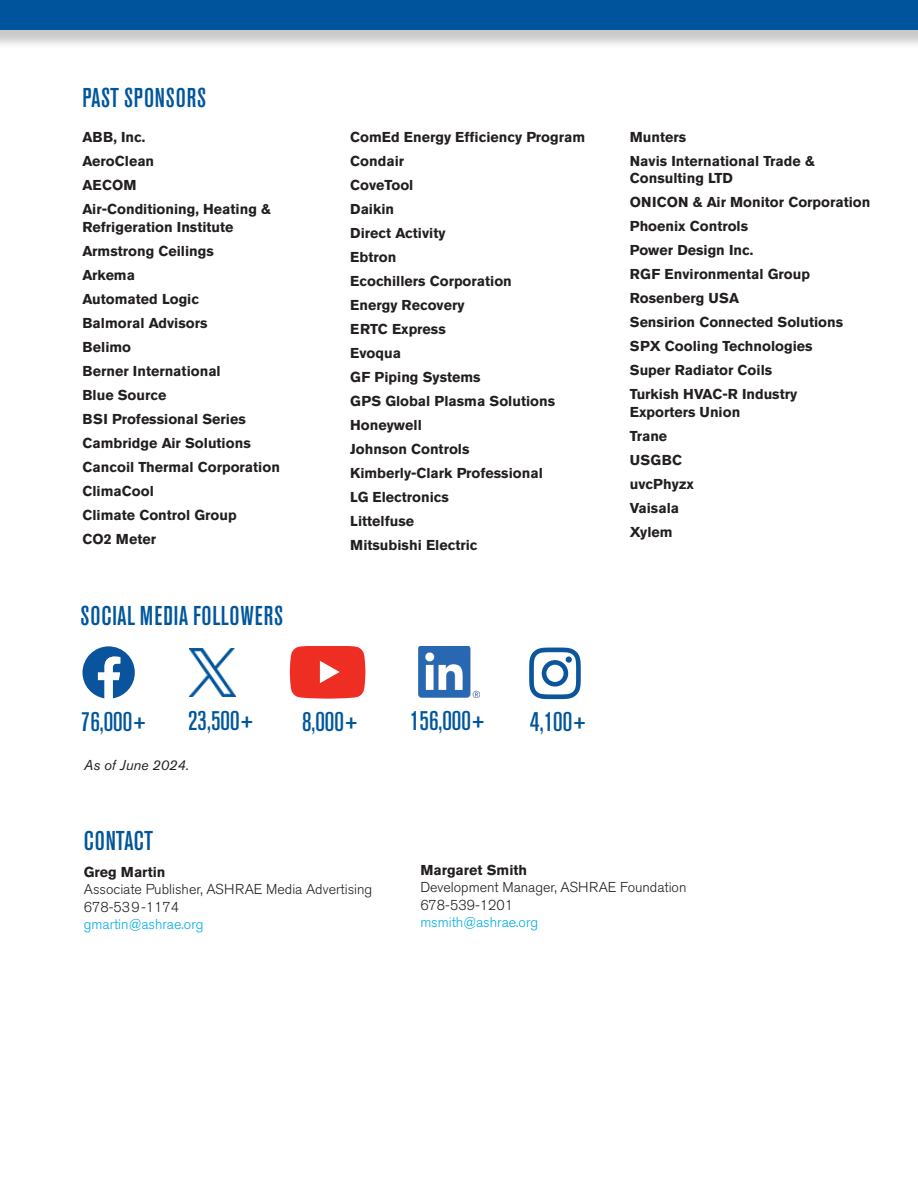
<style>
.page{position:relative;width:918px;height:1188px;background:#fff}
.page>*{position:absolute;margin:0;border:0;box-sizing:border-box;transform-origin:0 0}
.t1{font:500 condensed 27px "Akzidenz Grotesk BE";letter-spacing:.03em;color:#00569c}
.t2{font:500 condensed 27px "Akzidenz Grotesk BE";letter-spacing:.01em;color:#00569c}
.t3{font:500 condensed 26.85px "Akzidenz Grotesk BE";color:#00569c}
.t4{font:700 14.25px/18px "Akzidenz Grotesk BE";color:#231f20}
.t5{font:300 14.25px "Akzidenz Grotesk BE";color:#231f20}
.t6{font:300 14.25px "Akzidenz Grotesk BE";color:#00aee4}
.t7{font:italic 14.25px "Akzidenz Grotesk BE";color:#231f20}
</style>
<div class="page">
<div style="left:0;top:0;width:918px;height:49px;background:#231f20;opacity:.24"></div>
<div style="left:0;top:0;width:918px;height:30px;background:#00549b"></div>
<svg style="left:83px;top:646px;width:52px;height:53px"></svg>
<svg style="left:290px;top:647px;width:75px;height:52px;background:#ef4439"></svg>
<img style="left:418px;top:647px;width:62px;height:51px">
<svg style="left:529px;top:648px;width:52px;height:51px"></svg>
<div style="left:566px;top:656px;width:6px;height:7px;background:#0b559d;border-radius:50%"></div>
<img style="left:188px;top:648px;width:49px;height:49px">
<p class="t1" style="left:82px;top:82px;width:125px">PAST SPONSORS</p>
<p class="t4" style="left:82px;top:128px;width:64px">ABB, Inc.</p>
<p class="t4" style="left:82px;top:152px;width:73px">AeroClean</p>
<p class="t4" style="left:82px;top:176px;width:55px">AECOM</p>
<p class="t4" style="left:82px;top:200px;width:190px">Air-Conditioning, Heating &amp;<br>Refrigeration Institute</p>
<p class="t4" style="left:82px;top:242px;width:133px">Armstrong Ceilings</p>
<p class="t4" style="left:82px;top:266px;width:54px">Arkema</p>
<p class="t4" style="left:82px;top:290px;width:118px">Automated Logic</p>
<p class="t4" style="left:82px;top:314px;width:126px">Balmoral Advisors</p>
<p class="t4" style="left:82px;top:338px;width:50px">Belimo</p>
<p class="t4" style="left:82px;top:362px;width:140px">Berner International</p>
<p class="t4" style="left:82px;top:386px;width:85px">Blue Source</p>
<p class="t4" style="left:82px;top:410px;width:165px">BSI Professional Series</p>
<p class="t4" style="left:82px;top:434px;width:170px">Cambridge Air Solutions</p>
<p class="t4" style="left:82px;top:458px;width:199px">Cancoil Thermal Corporation</p>
<p class="t4" style="left:82px;top:482px;width:73px">ClimaCool</p>
<p class="t4" style="left:82px;top:506px;width:156px">Climate Control Group</p>
<p class="t4" style="left:82px;top:530px;width:75px">CO2 Meter</p>
<p class="t1" style="left:81px;top:601px;width:204px">SOCIAL MEDIA FOLLOWERS</p>
<p class="t4" style="left:350px;top:128px;width:236px">ComEd Energy Efficiency Program</p>
<p class="t4" style="left:350px;top:152px;width:55px">Condair</p>
<p class="t4" style="left:350px;top:176px;width:65px">CoveTool</p>
<p class="t4" style="left:350px;top:200px;width:45px">Daikin</p>
<p class="t4" style="left:350px;top:224px;width:97px">Direct Activity</p>
<p class="t4" style="left:350px;top:248px;width:48px">Ebtron</p>
<p class="t4" style="left:350px;top:272px;width:163px">Ecochillers Corporation</p>
<p class="t4" style="left:350px;top:296px;width:116px">Energy Recovery</p>
<p class="t4" style="left:350px;top:320px;width:97px">ERTC Express</p>
<p class="t4" style="left:350px;top:344px;width:52px">Evoqua</p>
<p class="t4" style="left:350px;top:368px;width:132px">GF Piping Systems</p>
<p class="t4" style="left:350px;top:392px;width:206px">GPS Global Plasma Solutions</p>
<p class="t4" style="left:350px;top:416px;width:73px">Honeywell</p>
<p class="t4" style="left:350px;top:440px;width:121px">Johnson Controls</p>
<p class="t4" style="left:350px;top:464px;width:194px">Kimberly-Clark Professional</p>
<p class="t4" style="left:350px;top:488px;width:100px">LG Electronics</p>
<p class="t4" style="left:350px;top:512px;width:65px">Littelfuse</p>
<p class="t4" style="left:350px;top:536px;width:129px">Mitsubishi Electric</p>
<p class="t3" style="left:81px;top:706px;width:68px">76,000+</p>
<p class="t3" style="left:188px;top:705px;width:68px">23,500+</p>
<p class="t3" style="left:302px;top:706px;width:58px">8,000+</p>
<p class="t3" style="left:410px;top:706px;width:77px">156,000+</p>
<p class="t7" style="left:84px;top:756px;width:107px">As of June 2024.</p>
<p class="t3" style="left:530px;top:707px;width:58px">4,100+</p>
<p class="t4" style="left:630px;top:128px;width:58px">Munters</p>
<p class="t4" style="left:630px;top:152px;width:186px;line-height:17.2px">Navis International Trade &amp;<br>Consulting LTD</p>
<p class="t4" style="left:630px;top:193px;width:242px">ONICON &amp; Air Monitor Corporation</p>
<p class="t4" style="left:630px;top:217px;width:120px">Phoenix Controls</p>
<p class="t4" style="left:630px;top:241px;width:125px">Power Design Inc.</p>
<p class="t4" style="left:630px;top:265px;width:182px">RGF Environmental Group</p>
<p class="t4" style="left:630px;top:289px;width:111px">Rosenberg USA</p>
<p class="t4" style="left:630px;top:313px;width:215px">Sensirion Connected Solutions</p>
<p class="t4" style="left:630px;top:337px;width:184px">SPX Cooling Technologies</p>
<p class="t4" style="left:630px;top:361px;width:144px">Super Radiator Coils</p>
<p class="t4" style="left:630px;top:385px;width:169px">Turkish HVAC-R Industry</p>
<p class="t4" style="left:630px;top:403px;width:112px">Exporters Union</p>
<p class="t4" style="left:630px;top:427px;width:39px">Trane</p>
<p class="t4" style="left:630px;top:451px;width:54px">USGBC</p>
<p class="t4" style="left:630px;top:475px;width:66px">uvcPhyzx</p>
<p class="t4" style="left:630px;top:499px;width:51px">Vaisala</p>
<p class="t4" style="left:630px;top:523px;width:44px">Xylem</p>
<p class="t2" style="left:84px;top:825px;width:71px">CONTACT</p>
<p class="t4" style="left:84px;top:863px;width:83px">Greg Martin</p>
<p class="t5" style="left:84px;top:881px;width:290px">Associate Publisher, ASHRAE Media Advertising</p>
<p class="t5" style="left:84px;top:899px;width:97px">678-539-1174</p>
<p class="t6" style="left:84px;top:916px;width:121px">gmartin@ashrae.org</p>
<p class="t4" style="left:420px;top:861px;width:108px">Margaret Smith</p>
<p class="t5" style="left:420px;top:879px;width:268px">Development Manager, ASHRAE Foundation</p>
<p class="t5" style="left:420px;top:897px;width:94px">678-539-1201</p>
<p class="t6" style="left:420px;top:914px;width:119px">msmith@ashrae.org</p>
</div>
